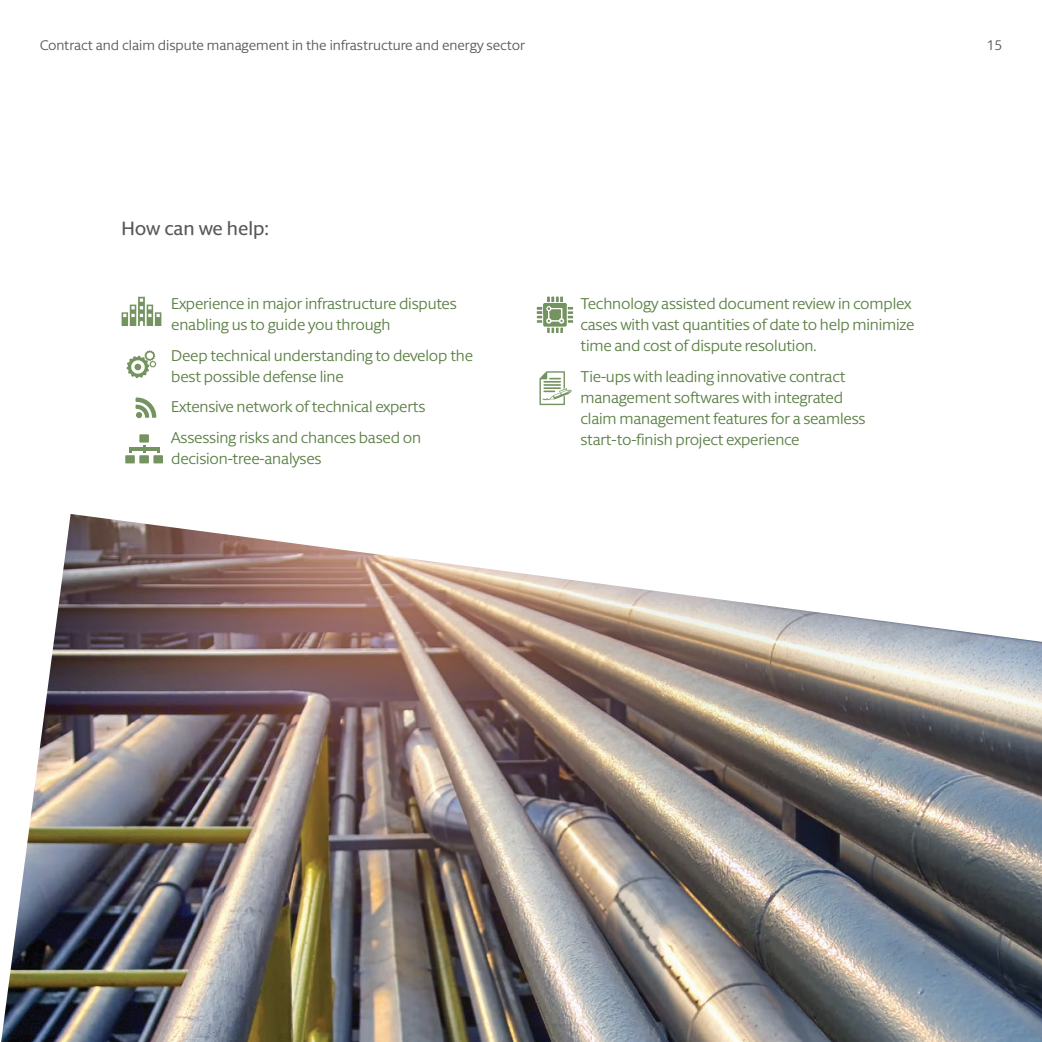
<style>
.page{position:relative;width:1042px;height:1042px;background:#fff}
.page>*{position:absolute;margin:0;border:0;box-sizing:border-box;transform-origin:0 0}
.t1{font:500 19.25px "Berlingske Sans Round";letter-spacing:-.005em;color:#57585a}
.t2{font:15.75px/21px "Berlingske Sans Round";letter-spacing:-.01em;color:#5c8045}
.t3{font:14px "Berlingske Sans Round";color:#57585a}
</style>
<div class="page">
<img style="left:1px;top:514px;width:1041px;height:528px">
<svg style="left:122px;top:297px;width:39px;height:29px"></svg>
<svg style="left:127px;top:350px;width:29px;height:28px"></svg>
<div style="left:134px;top:364px;width:7px;height:6px;background:#759360;border-radius:50%"></div>
<div style="left:139px;top:434px;width:10px;height:8px;background:#759360"></div>
<div style="left:139px;top:455px;width:10px;height:8px;background:#759360"></div>
<div style="left:153px;top:455px;width:10px;height:8px;background:#759360"></div>
<div style="left:125px;top:455px;width:10px;height:8px;background:#759360"></div>
<hr style="left:129px;top:447px;width:31px;height:4px;background:#759360">
<svg style="left:135px;top:397px;width:21px;height:21px"></svg>
<svg style="left:537px;top:297px;width:36px;height:36px"></svg>
<svg style="left:539px;top:371px;width:33px;height:34px"></svg>
<p class="t3" style="left:40px;top:36px;width:487px">Contract and claim dispute management in the infrastructure and energy sector</p>
<p class="t3" style="left:986px;top:36px;width:17px">15</p>
<p class="t1" style="left:122px;top:215px;width:149px">How can we help:</p>
<p class="t2" style="left:171px;top:292px;width:287px">Experience in major infrastructure disputes enabling us to guide you through</p>
<p class="t2" style="left:171px;top:344px;width:303px">Deep technical understanding to develop the best possible defense line</p>
<p class="t2" style="left:171px;top:391px;width:256px;line-height:31px">Extensive network of technical experts<br>Assessing risks and chances based on</p>
<p class="t2" style="left:171px;top:448px;width:152px">decision-tree-analyses</p>
<p class="t2" style="left:580px;top:292px;width:335px">Technology assisted document review in complex cases with vast quantities of date to help minimize time and cost of dispute resolution.</p>
<p class="t2" style="left:580px;top:365px;width:287px">Tie-ups with leading innovative contract management softwares with integrated claim management features for a seamless start-to-finish project experience</p>
</div>
